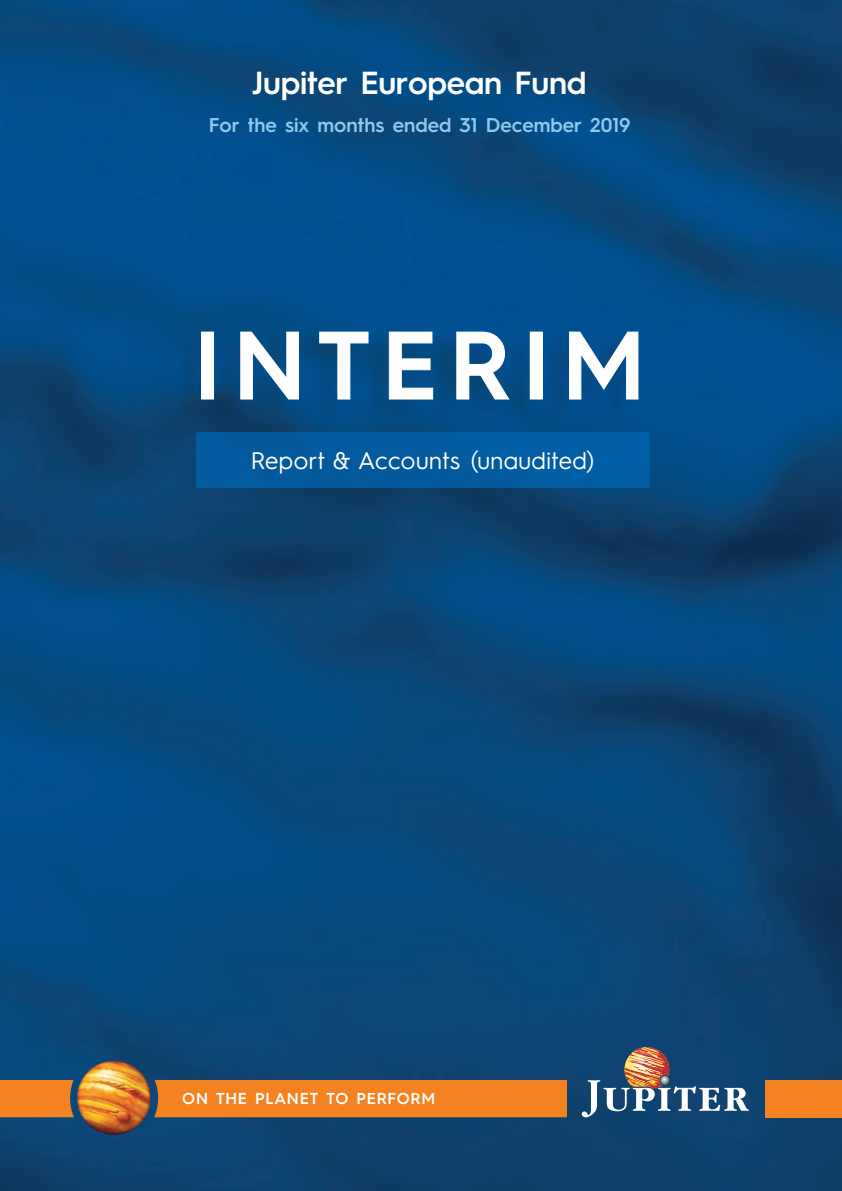
<style>
.page{position:relative;width:842px;height:1191px;background:#fff}
.page>*{position:absolute;margin:0;border:0;box-sizing:border-box;transform-origin:0 0}
.t1{font:600 96px "Hurme Geometric Sans 3";letter-spacing:.125em;color:#fff}
.t2{font:600 32px "Hurme Geometric Sans 3";letter-spacing:-.01em;color:#fff}
.t3{font:24px "Hurme Geometric Sans 3";letter-spacing:.02em;color:#fff}
.t4{font:600 20px "Hurme Geometric Sans 3";color:#91c9ed}
.t5{font:600 16px "Hurme Geometric Sans 3";letter-spacing:.05em;color:#fff}
</style>
<div class="page">
<img style="left:0;top:0;width:842px;height:1191px">
<div style="left:0;top:1080px;width:74px;height:37px;background:#f58220"></div>
<div style="left:154px;top:1080px;width:412px;height:37px;background:#f58220"></div>
<img style="left:77px;top:1060px;width:74px;height:74px;border-radius:37px">
<div style="left:765px;top:1080px;width:77px;height:37px;background:#f58220"></div>
<svg style="left:582px;top:1047px;width:167px;height:70px;background:#4a6681"></svg>
<div style="left:196px;top:432px;width:453px;height:56px;background:#045b9f"></div>
<div style="left:174px;top:332px;width:458px;height:88px;background:#231f20;opacity:.15"></div>
<div style="left:202px;top:332px;width:12px;height:67px;border:1px solid #fff"></div>
<svg style="left:240px;top:331px;width:59px;height:69px;background:#1b5c90"></svg>
<svg style="left:319px;top:331px;width:50px;height:69px;background:#13578d"></svg>
<svg style="left:388px;top:331px;width:46px;height:69px;background:#1d5e92"></svg>
<svg style="left:456px;top:331px;width:54px;height:69px;background:#1a5c90"></svg>
<div style="left:530px;top:332px;width:12px;height:67px;border:1px solid #fff"></div>
<svg style="left:568px;top:331px;width:71px;height:69px;background:#195d97"></svg>
<h2 class="t2" style="left:253px;top:60px;width:335px">Jupiter European Fund</h2>
<p class="t4" style="left:209px;top:110px;width:423px">For the six months ended 31 December 2019</p>
<h1 class="t1" style="left:194px;top:298px;width:453px">INTERIM</h1>
<p class="t3" style="left:251px;top:443px;width:345px">Report &amp; Accounts (unaudited)</p>
<p class="t5" style="left:182px;top:1087px;width:255px">ON THE PLANET TO PERFORM</p>
</div>
